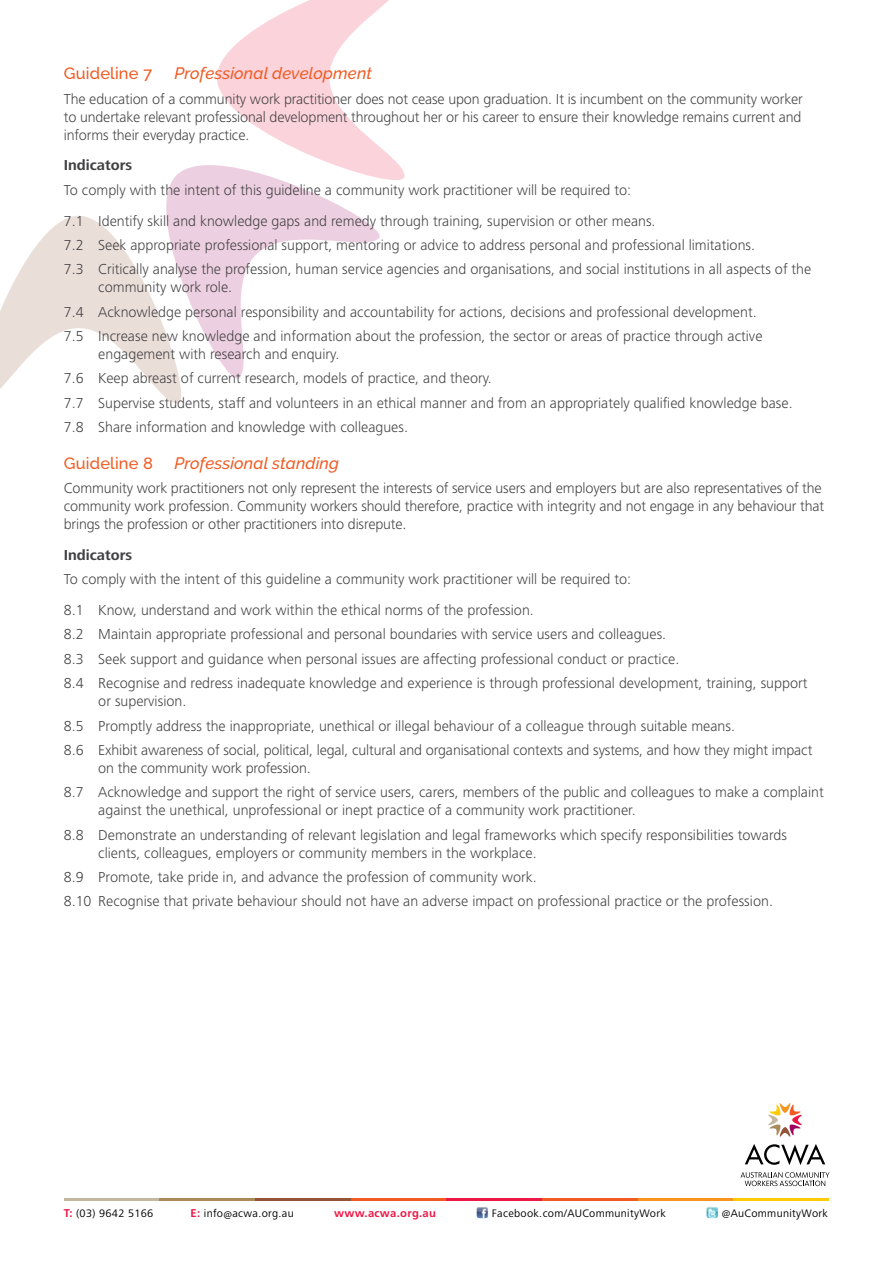
<style>
.page{position:relative;width:893px;height:1263px;background:#fff}
.page>*{position:absolute;margin:0;border:0;box-sizing:border-box;transform-origin:0 0}
.t1{font:italic 500 16.5px "Raleway";letter-spacing:.01em;color:#f15a22}
.t2{font:500 16.5px "Raleway";letter-spacing:.01em;color:#f15a22}
.t3{font:300 15px/24.3px "Frutiger Next LT";color:#414042}
.t4{font:700 15px "Frutiger Next LT";color:#414042}
.t5{font:11.25px "Frutiger Next LT";letter-spacing:.025em;color:#000}
.t6{font:700 11.25px "Frutiger";letter-spacing:.025em;color:#ed1846}
.s1{font-family:"Frutiger";font-weight:700;color:#ed1846}
</style>
<div class="page">
<svg style="left:477px;top:1207px;width:11px;height:11px"></svg>
<svg style="left:706px;top:1206px;width:12px;height:12px"></svg>
<hr style="left:64px;top:1198px;width:95px;height:2px;background:#c3b89f">
<hr style="left:159px;top:1198px;width:96px;height:2px;background:#a98a5b">
<hr style="left:255px;top:1198px;width:96px;height:2px;background:#955436">
<hr style="left:351px;top:1198px;width:95px;height:2px;background:#f15a22">
<hr style="left:446px;top:1198px;width:96px;height:2px;background:#ed1846">
<hr style="left:542px;top:1198px;width:96px;height:2px;background:#f15a22">
<hr style="left:638px;top:1198px;width:95px;height:2px;background:#f7941e">
<hr style="left:733px;top:1198px;width:96px;height:2px;background:#ffcb05">
<svg style="left:768px;top:1103px;width:34px;height:34px"></svg>
<svg style="left:741px;top:1172px;width:88px;height:14px"></svg>
<svg style="left:745px;top:1144px;width:80px;height:21px"></svg>
<svg style="left:0;top:0;width:405px;height:403px"></svg>
<p class="t2" style="left:64px;top:64px;width:90px">Guideline 7</p>
<p class="t1" style="left:174px;top:64px;width:199px">Professional development</p>
<p class="t3" style="left:64px;top:90px;width:740px;line-height:18px;text-align:justify">The education of a community work practitioner does not cease upon graduation. It is incumbent on the community worker to undertake relevant professional development throughout her or his career to ensure their knowledge remains current and informs their everyday practice.</p>
<p class="t4" style="left:64px;top:157px;width:70px">Indicators</p>
<p class="t3" style="left:64px;top:174px;width:593px;line-height:30.8px">To comply with the intent of this guideline a community work practitioner will be required to:<br>7.1 Identify skill and knowledge gaps and remedy through training, supervision or other means.</p>
<p class="t3" style="left:64px;top:233px;width:749px">7.2 Seek appropriate professional support, mentoring or advice to address personal and professional limitations.<br>7.3 Critically analyse the profession, human service agencies and organisations, and social institutions in all aspects of the</p>
<p class="t3" style="left:64px;top:275px;width:700px;text-indent:34px">community work role.<br>7.4 Acknowledge personal responsibility and accountability for actions, decisions and professional development.<br>7.5 Increase new knowledge and information about the profession, the sector or areas of practice through active</p>
<p class="t3" style="left:64px;top:342px;width:730px;text-indent:34px">engagement with research and enquiry.<br>7.6 Keep abreast of current research, models of practice, and theory.<br>7.7 Supervise students, staff and volunteers in an ethical manner and from an appropriately qualified knowledge base.<br>7.8 Share information and knowledge with colleagues.</p>
<p class="t2" style="left:64px;top:453px;width:91px">Guideline 8</p>
<p class="t1" style="left:174px;top:453px;width:166px">Professional standing</p>
<p class="t3" style="left:64px;top:479px;width:762px;line-height:18px">Community work practitioners not only represent the interests of service users and employers but are also representatives of the community work profession. Community workers should therefore, practice with integrity and not engage in any behaviour that brings the profession or other practitioners into disrepute.</p>
<p class="t4" style="left:64px;top:546px;width:70px">Indicators</p>
<p class="t3" style="left:64px;top:564px;width:569px;line-height:30.8px">To comply with the intent of this guideline a community work practitioner will be required to:<br>8.1 Know, understand and work within the ethical norms of the profession.</p>
<p class="t3" style="left:64px;top:622px;width:745px">8.2 Maintain appropriate professional and personal boundaries with service users and colleagues.<br>8.3 Seek support and guidance when personal issues are affecting professional conduct or practice.<br>8.4 Recognise and redress inadequate knowledge and experience is through professional development, training, support</p>
<p class="t3" style="left:64px;top:689px;width:750px;text-indent:34px">or supervision.<br>8.5 Promptly address the inappropriate, unethical or illegal behaviour of a colleague through suitable means.<br>8.6 Exhibit awareness of social, political, legal, cultural and organisational contexts and systems, and how they might impact</p>
<p class="t3" style="left:64px;top:756px;width:761px;text-indent:34px">on the community work profession.<br>8.7 Acknowledge and support the right of service users, carers, members of the public and colleagues to make a complaint</p>
<p class="t3" style="left:64px;top:798px;width:725px;text-indent:34px">against the unethical, unprofessional or inept practice of a community work practitioner.<br>8.8 Demonstrate an understanding of relevant legislation and legal frameworks which specify responsibilities towards</p>
<p class="t3" style="left:64px;top:841px;width:711px;text-indent:34px">clients, colleagues, employers or community members in the workplace.<br>8.9 Promote, take pride in, and advance the profession of community work.<br>8.10 Recognise that private behaviour should not have an adverse impact on professional practice or the profession.</p>
<p class="t5" style="left:64px;top:1207px;width:91px"><span class="s1">T:</span> (03) 9642 5166</p>
<p class="t5" style="left:191px;top:1207px;width:105px"><span class="s1">e:</span> info@acwa.org.au</p>
<p class="t6" style="left:334px;top:1207px;width:103px">www.acwa.org.au</p>
<p class="t5" style="left:492px;top:1207px;width:175px">Facebook.com/AUCommunityWork</p>
<p class="t5" style="left:722px;top:1207px;width:108px">@AuCommunityWork</p>
</div>
